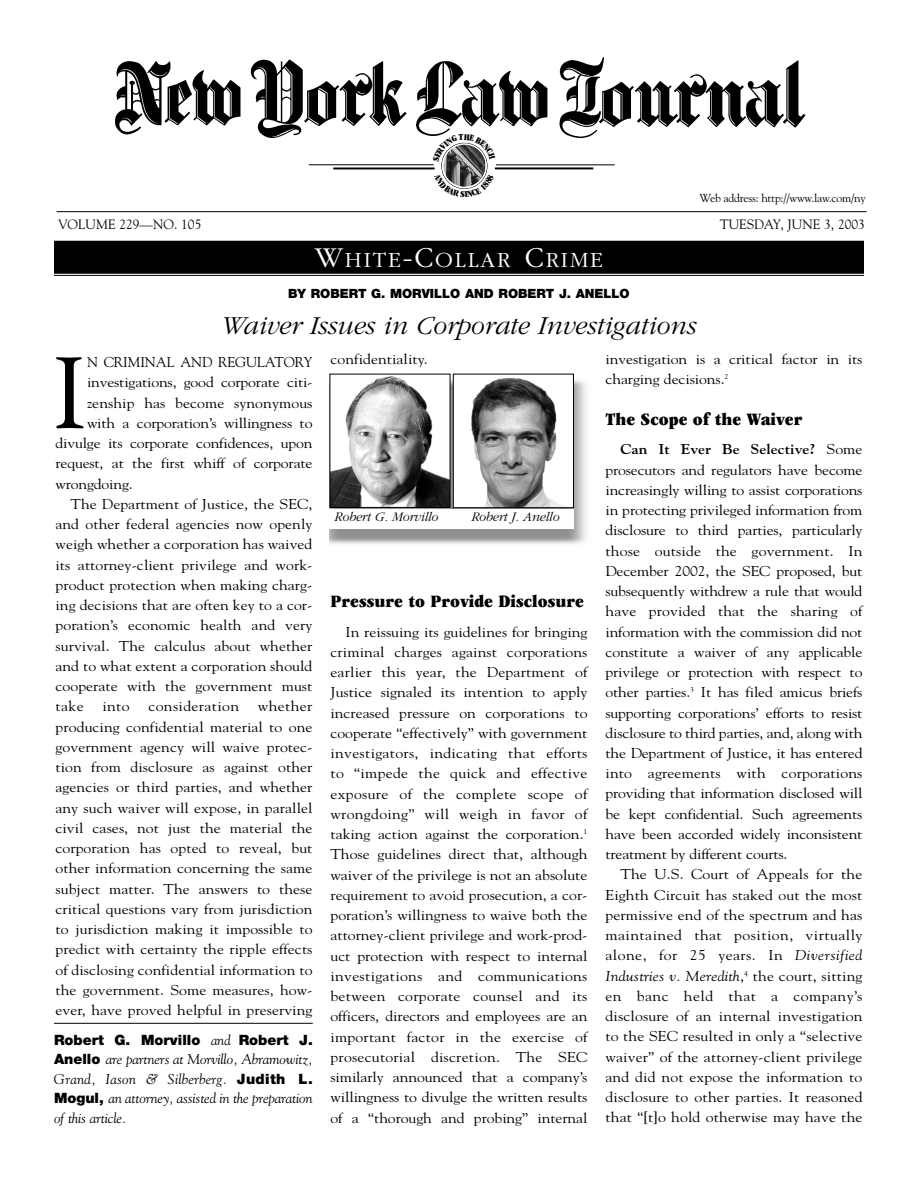
<style>
.page{position:relative;width:918px;height:1188px;background:#fff}
.page>*{position:absolute;margin:0;border:0;box-sizing:border-box;transform-origin:0 0}
.t1{font:100.5px "Goudy";color:#000;scale:1.1 1}
.t2{font:italic 300 27px "Garamond";color:#000}
.t3{font:300 22.5px "Garamond";letter-spacing:.08em;color:#fff}
.t4{font:ultra-condensed 18px "Garamond";color:#000;scale:1.1 1}
.t5{font:14.25px/20.2px "Goudy";letter-spacing:.005em;color:#000;text-align:justify;scale:1.1 1}
.t6{font:italic 14.25px/19.5px "Goudy";letter-spacing:-.01em;color:#000;text-align:justify}
.t7{font:900 14.25px "Helvetica Neue";color:#000}
.t8{font:14.25px "Goudy";letter-spacing:.005em;color:#000}
.t9{font:14.25px "Goudy";letter-spacing:.025em;color:#000;scale:1.1 1}
.t10{font:13.5px "Goudy";color:#000}
.t11{font:italic 300 13.5px "Garamond";letter-spacing:-.005em;color:#000}
.t12{font:900 12.75px "Helvetica Neue";color:#000}
.t13{font:11.55px "Goudy";letter-spacing:-.02em;color:#000}
.s1{font-size:30px}
.s2{font-family:"Goudy";font-weight:400;font-style:italic}
.s3{font-family:"Helvetica Neue";font-weight:900;font-style:normal}
.s4{font-weight:700}
.s5{font-style:italic}
</style>
<div class="page">
<img style="left:114px;top:57px;width:692px;height:81px">
<hr style="left:333px;top:168px;width:102px;height:1px;background:#000">
<hr style="left:309px;top:165px;width:125px;height:1px;background:#000">
<hr style="left:496px;top:165px;width:119px;height:1px;background:#000">
<hr style="left:495px;top:167px;width:98px;height:2px;background:#000">
<img style="left:443px;top:145px;width:43px;height:42px;border-radius:50%">
<hr style="left:57px;top:211px;width:810px;height:1px;background:#000">
<img style="left:329px;top:379px;width:257px;height:165px">
<img style="left:332px;top:376px;width:116px;height:130px">
<div style="left:330px;top:374px;width:120px;height:134px;border:1px solid #000"></div>
<img style="left:455px;top:377px;width:117px;height:129px">
<div style="left:453px;top:374px;width:121px;height:134px;border:1px solid #000"></div>
<div style="left:329px;top:510px;width:245px;height:19px;background:#fff"></div>
<div style="left:54px;top:241px;width:810px;height:33px;background:#000"></div>
<hr style="left:54px;top:275px;width:810px;height:1px;background:#000">
<hr style="left:54px;top:1023px;width:259px;height:1px;background:#000">
<svg style="left:433px;top:134px;width:62px;height:28px"></svg>
<svg style="left:442px;top:173px;width:45px;height:16px"></svg>
<p class="t13" style="left:699px;top:193px;width:168px">Web address: http://www.law.com/ny</p>
<p class="t10" style="left:58px;top:219px;width:145px">VOLUME 229—NO. 105</p>
<p class="t10" style="left:720px;top:219px;width:147px">TUESDAY, JUNE 3, 2003</p>
<h3 class="t3" style="left:315px;top:251px;width:290px"><span class="s1">W</span>HITE<span class="s1">-C</span>OLLAR <span class="s1">C</span>RIME</h3>
<p class="t12" style="left:288px;top:289px;width:343px">BY ROBERT G. MORVILLO AND ROBERT J. ANELLO</p>
<h2 class="t2" style="left:221px;top:315px;width:477px">Waiver Issues in Corporate Investigations</h2>
<h1 class="t1" style="left:51px;top:353px;width:35px">I</h1>
<p class="t8" style="left:87px;top:357px;width:227px">N CRIMINAL AND REGULATORY</p>
<p class="t5" style="left:87px;top:374px;width:207px">investigations, good corporate citi-</p>
<p class="t5" style="left:87px;top:394px;width:207px">zenship has become synonymous</p>
<p class="t5" style="left:87px;top:414px;width:207px">with a corporation’s willingness to</p>
<p class="t5" style="left:55px;top:434px;width:235px">divulge its corporate confidences, upon</p>
<p class="t5" style="left:55px;top:455px;width:235px">request, at the first whiff of corporate</p>
<p class="t5" style="left:55px;top:475px;width:72px">wrongdoing.</p>
<p class="t5" style="left:70px;top:495px;width:222px">The Department of Justice, the SEC,</p>
<p class="t5" style="left:55px;top:515px;width:235px">and other federal agencies now openly</p>
<p class="t5" style="left:55px;top:536px;width:235px">weigh whether a corporation has waived</p>
<p class="t5" style="left:55px;top:556px;width:235px">its attorney-client privilege and work-</p>
<p class="t5" style="left:55px;top:576px;width:235px">product protection when making charg-</p>
<p class="t5" style="left:55px;top:596px;width:235px">ing decisions that are often key to a cor-</p>
<p class="t5" style="left:55px;top:617px;width:235px">poration’s economic health and very</p>
<p class="t5" style="left:55px;top:637px;width:235px">survival. The calculus about whether</p>
<p class="t5" style="left:55px;top:657px;width:235px">and to what extent a corporation should</p>
<p class="t5" style="left:55px;top:677px;width:235px">cooperate with the government must</p>
<p class="t5" style="left:55px;top:698px;width:27px">take</p>
<p class="t5" style="left:102px;top:698px;width:26px">into</p>
<p class="t9" style="left:148px;top:701px;width:84px">consideration</p>
<p class="t5" style="left:55px;top:698px;width:235px;text-indent:202px">whether producing confidential material to one government agency will waive protec&shy;tion from disclosure as against other agencies or third parties, and whether any such waiver will expose, in parallel civil cases, not just the material the corporation has opted to reveal, but other information concerning the same subject matter. The answers to these critical questions vary from jurisdiction to jurisdiction making it impossible to predict with certainty the ripple effects of disclosing confidential information to the government. Some measures, how&shy;ever, have proved helpful in preserving</p>
<p class="t7" style="left:54px;top:1034px;width:260px">Robert G. Morvillo <span class="s2">and</span> Robert J.</p>
<p class="t6" style="left:54px;top:1051px;width:260px"><span class="s3">Anello</span> are partners at Morvillo, Abramowitz, Grand, Iason &amp; Silberberg. <span class="s3">Judith L.<br>Mogul,</span> an attorney, assisted in the preparation of this article.</p>
<p class="t5" style="left:331px;top:350px;width:90px">confidentiality.</p>
<p class="t11" style="left:335px;top:511px;width:105px">Robert G. Morvillo</p>
<p class="t11" style="left:471px;top:511px;width:90px">Robert J. Anello</p>
<p class="t4" style="left:330px;top:595px;width:232px">Pressure to Provide Disclosure</p>
<p class="t5" style="left:330px;top:623px;width:235px;text-indent:15px">In reissuing its guidelines for bringing criminal charges against corporations earlier this year, the Department of Justice signaled its intention to apply increased pressure on corporations to cooperate “effectively” with government investigators, indicating that efforts to “impede the quick and effective exposure of the complete scope of wrongdoing” will weigh in favor of taking action against the corporation.<sup>1<br></sup>Those guidelines direct that, although waiver of the privilege is not an absolute requirement to avoid prosecution, a cor&shy;poration’s willingness to waive both the attorney-client privilege and work-prod&shy;uct protection with respect to internal investigations and communications between corporate counsel and its officers, directors and employees are an important factor in the exercise of prosecutorial discretion. The SEC similarly announced that a company’s willingness to divulge the written results of a “thorough and probing” internal</p>
<p class="t5" style="left:606px;top:350px;width:235px">investigation is a critical factor in its charging decisions.<sup>2</sup></p>
<p class="t4" style="left:606px;top:413px;width:181px">The Scope of the Waiver</p>
<p class="t5" style="left:606px;top:441px;width:235px;text-indent:15px"><span class="s4">Can It Ever Be Selective?</span> Some prosecutors and regulators have become increasingly willing to assist corporations in protecting privileged information from disclosure to third parties, particularly those outside the government. In December 2002, the SEC proposed, but subsequently withdrew a rule that would have provided that the sharing of information with the commission did not constitute a waiver of any applicable privilege or protection with respect to other parties.<sup>3</sup> It has filed amicus briefs supporting corporations’ efforts to resist disclosure to third parties, and, along with the Department of Justice, it has entered into agreements with corporations providing that information disclosed will be kept confidential. Such agreements have been accorded widely inconsistent treatment by different courts.</p>
<p class="t5" style="left:605px;top:865px;width:235px;text-indent:15px">The U.S. Court of Appeals for the Eighth Circuit has staked out the most permissive end of the spectrum and has maintained that position, virtually alone, for 25 years. In <span class="s5">Diversified Industries v. Meredith</span>,<sup>4</sup> the court, sitting en banc held that a company’s disclosure of an internal investigation to the SEC resulted in only a “selective waiver” of the attorney-client privilege and did not expose the information to disclosure to other parties. It reasoned that “[t]o hold otherwise may have the</p>
</div>
